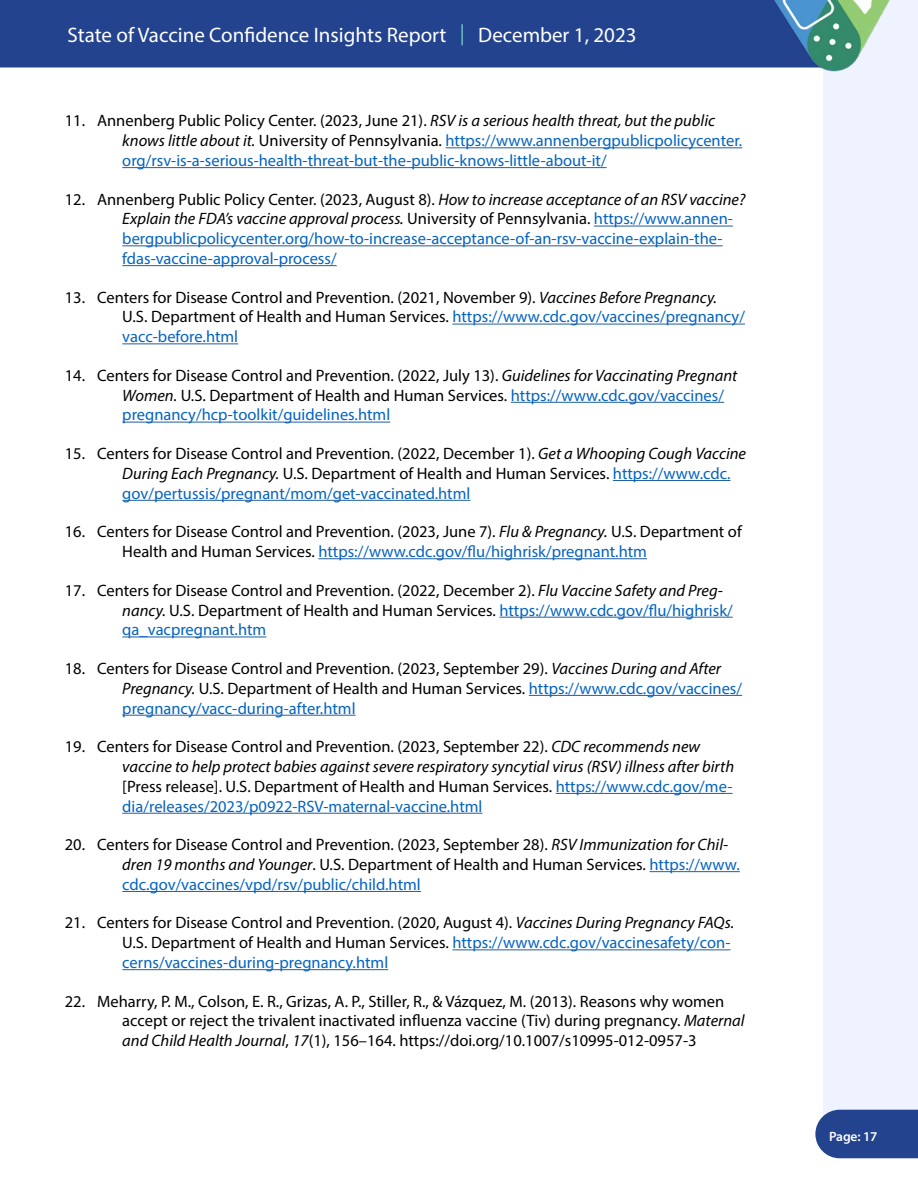
<style>
.page{position:relative;width:918px;height:1188px;background:#fff}
.page>*{position:absolute;margin:0;border:0;box-sizing:border-box;transform-origin:0 0}
.t1{font:21px "Myriad Pro";color:#fff}
.No_Spacing{font:16.5px/19.8px "Myriad Pro";color:#000}
.No_Spacing-2{font:16.5px/19.8px "Myriad Pro";color:#0563c1}
.t2{font:600 13.5px "Myriad Pro";letter-spacing:-.01em;color:#fff}
.s1{color:#70cacb}
.s2{color:#000}
.s3{font-style:italic;color:#000}
.s4{font-style:italic}
.s5{color:#0563c1}
</style>
<div class="page">
<div style="left:824px;top:0;width:94px;height:1110px;background:#eef3ff"></div>
<div style="left:815px;top:1110px;width:103px;height:48px;background:#23438e"></div>
<div style="left:0;top:0;width:751px;height:68px;background:#23438e"></div>
<img style="left:751px;top:0;width:160px;height:76px">
<hr style="left:446px;top:148px;width:296px;height:1px;background:#215e9e">
<hr style="left:122px;top:167px;width:485px;height:1px;background:#215e9e">
<hr style="left:594px;top:226px;width:139px;height:1px;background:#215e9e">
<hr style="left:122px;top:246px;width:601px;height:1px;background:#215e9e">
<hr style="left:122px;top:265px;width:215px;height:1px;background:#215e9e">
<hr style="left:452px;top:324px;width:293px;height:1px;background:#215e9e">
<hr style="left:122px;top:344px;width:116px;height:1px;background:#215e9e">
<hr style="left:511px;top:402px;width:213px;height:1px;background:#215e9e">
<hr style="left:122px;top:422px;width:268px;height:1px;background:#215e9e">
<hr style="left:613px;top:480px;width:117px;height:1px;background:#215e9e">
<hr style="left:122px;top:500px;width:348px;height:1px;background:#215e9e">
<hr style="left:318px;top:558px;width:329px;height:1px;background:#215e9e">
<hr style="left:499px;top:617px;width:234px;height:1px;background:#215e9e">
<hr style="left:122px;top:637px;width:144px;height:1px;background:#215e9e">
<hr style="left:529px;top:695px;width:213px;height:1px;background:#215e9e">
<hr style="left:122px;top:715px;width:234px;height:1px;background:#215e9e">
<hr style="left:556px;top:793px;width:177px;height:1px;background:#215e9e">
<hr style="left:122px;top:813px;width:361px;height:1px;background:#215e9e">
<hr style="left:650px;top:871px;width:90px;height:1px;background:#215e9e">
<hr style="left:122px;top:891px;width:299px;height:1px;background:#215e9e">
<hr style="left:452px;top:950px;width:278px;height:1px;background:#215e9e">
<hr style="left:122px;top:969px;width:266px;height:1px;background:#215e9e">
<p class="t1" style="left:68px;top:22px;width:571px">State of Vaccine Confidence Insights Report <span class="s1">|</span> December 1, 2023</p>
<p class="No_Spacing" style="left:65px;top:111px;width:22px">11.</p>
<p class="No_Spacing-2" style="left:122px;top:111px;width:621px;text-indent:-25px"><span class="s2">Annenberg Public Policy Center. (2023, June 21).</span> <span class="s3">RSV is a serious health threat, but the public knows little about it.</span> <span class="s2">University of Pennsylvania.</span> https://www.annenbergpublicpolicycenter. org/rsv-is-a-serious-health-threat-but-the-public-knows-little-about-it/</p>
<p class="No_Spacing" style="left:65px;top:189px;width:22px">12.</p>
<p class="No_Spacing-2" style="left:122px;top:189px;width:625px;text-indent:-25px"><span class="s2">Annenberg Public Policy Center. (2023, August 8).</span> <span class="s3">How to increase acceptance of an RSV vaccine?<br>Explain the FDA’s vaccine approval process.</span> <span class="s2">University of Pennsylvania.</span> https://www.annen&shy;bergpublicpolicycenter.org/how-to-increase-acceptance-of-an-rsv-vaccine-explain-the&shy;fdas-vaccine-approval-process/</p>
<p class="No_Spacing" style="left:65px;top:287px;width:22px">13.</p>
<p class="No_Spacing" style="left:122px;top:287px;width:624px;text-indent:-25px">Centers for Disease Control and Prevention. (2021, November 9). <span class="s4">Vaccines Before Pregnancy.<br></span>U.S. Department of Health and Human Services. <span class="s5">https://www.cdc.gov/vaccines/pregnancy/ vacc-before.html</span></p>
<p class="No_Spacing" style="left:65px;top:365px;width:22px">14.</p>
<p class="No_Spacing" style="left:122px;top:365px;width:617px;text-indent:-25px">Centers for Disease Control and Prevention. (2022, July 13). <span class="s4">Guidelines for Vaccinating Pregnant<br>Women.</span> U.S. Department of Health and Human Services. <span class="s5">https://www.cdc.gov/vaccines/ pregnancy/hcp-toolkit/guidelines.html</span></p>
<p class="No_Spacing" style="left:65px;top:443px;width:22px">15.</p>
<p class="No_Spacing" style="left:122px;top:443px;width:625px;text-indent:-25px">Centers for Disease Control and Prevention. (2022, December 1). <span class="s4">Get a Whooping Cough Vaccine<br>During Each Pregnancy.</span> U.S. Department of Health and Human Services. <span class="s5">https://www.cdc. gov/pertussis/pregnant/mom/get-vaccinated.html</span></p>
<p class="No_Spacing" style="left:65px;top:522px;width:22px">16.</p>
<p class="No_Spacing" style="left:122px;top:522px;width:621px;text-indent:-25px">Centers for Disease Control and Prevention. (2023, June 7). <span class="s4">Flu &amp; Pregnancy.</span> U.S. Department of<br>Health and Human Services. <span class="s5">https://www.cdc.gov/flu/highrisk/pregnant.htm</span></p>
<p class="No_Spacing" style="left:65px;top:580px;width:22px">17.</p>
<p class="No_Spacing" style="left:122px;top:580px;width:612px;text-indent:-25px">Centers for Disease Control and Prevention. (2022, December 2). <span class="s4">Flu Vaccine Safety and Preg&shy;nancy.</span> U.S. Department of Health and Human Services. <span class="s5">https://www.cdc.gov/flu/highrisk/ qa_vacpregnant.htm</span></p>
<p class="No_Spacing" style="left:65px;top:658px;width:22px">18.</p>
<p class="No_Spacing" style="left:122px;top:658px;width:621px;text-indent:-25px">Centers for Disease Control and Prevention. (2023, September 29). <span class="s4">Vaccines During and After<br>Pregnancy.</span> U.S. Department of Health and Human Services. <span class="s5">https://www.cdc.gov/vaccines/ pregnancy/vacc-during-after.html</span></p>
<p class="No_Spacing" style="left:65px;top:736px;width:22px">19.</p>
<p class="No_Spacing" style="left:122px;top:736px;width:613px;text-indent:-25px">Centers for Disease Control and Prevention. (2023, September 22). <span class="s4">CDC recommends new vaccine to help protect babies against severe respiratory syncytial virus (RSV) illness after birth </span>[Press release]. U.S. Department of Health and Human Services. <span class="s5">https://www.cdc.gov/me&shy;dia/releases/2023/p0922-RSV-maternal-vaccine.html</span></p>
<p class="No_Spacing" style="left:65px;top:835px;width:22px">20.</p>
<p class="No_Spacing" style="left:122px;top:835px;width:619px;text-indent:-25px">Centers for Disease Control and Prevention. (2023, September 28). <span class="s4">RSV Immunization for Chil&shy;dren 19 months and Younger</span>. U.S. Department of Health and Human Services. <span class="s5">https://www. cdc.gov/vaccines/vpd/rsv/public/child.html</span></p>
<p class="No_Spacing" style="left:65px;top:913px;width:22px">21.</p>
<p class="No_Spacing" style="left:122px;top:913px;width:613px;text-indent:-25px">Centers for Disease Control and Prevention. (2020, August 4). <span class="s4">Vaccines During Pregnancy FAQs.<br></span>U.S. Department of Health and Human Services. <span class="s5">https://www.cdc.gov/vaccinesafety/con&shy;cerns/vaccines-during-pregnancy.html</span></p>
<p class="No_Spacing" style="left:65px;top:991px;width:22px">22.</p>
<p class="No_Spacing" style="left:122px;top:991px;width:624px;text-indent:-25px">Meharry, P. M., Colson, E. R., Grizas, A. P., Stiller, R., &amp; Vázquez, M. (2013). Reasons why women accept or reject the trivalent inactivated influenza vaccine (Tiv) during pregnancy. <span class="s4">Maternal and Child Health Journal</span>, <span class="s4">17</span>(1), 156–164. https://doi.org/10.1007/s10995-012-0957-3</p>
<p class="t2" style="left:829px;top:1128px;width:50px">Page: 17</p>
</div>
